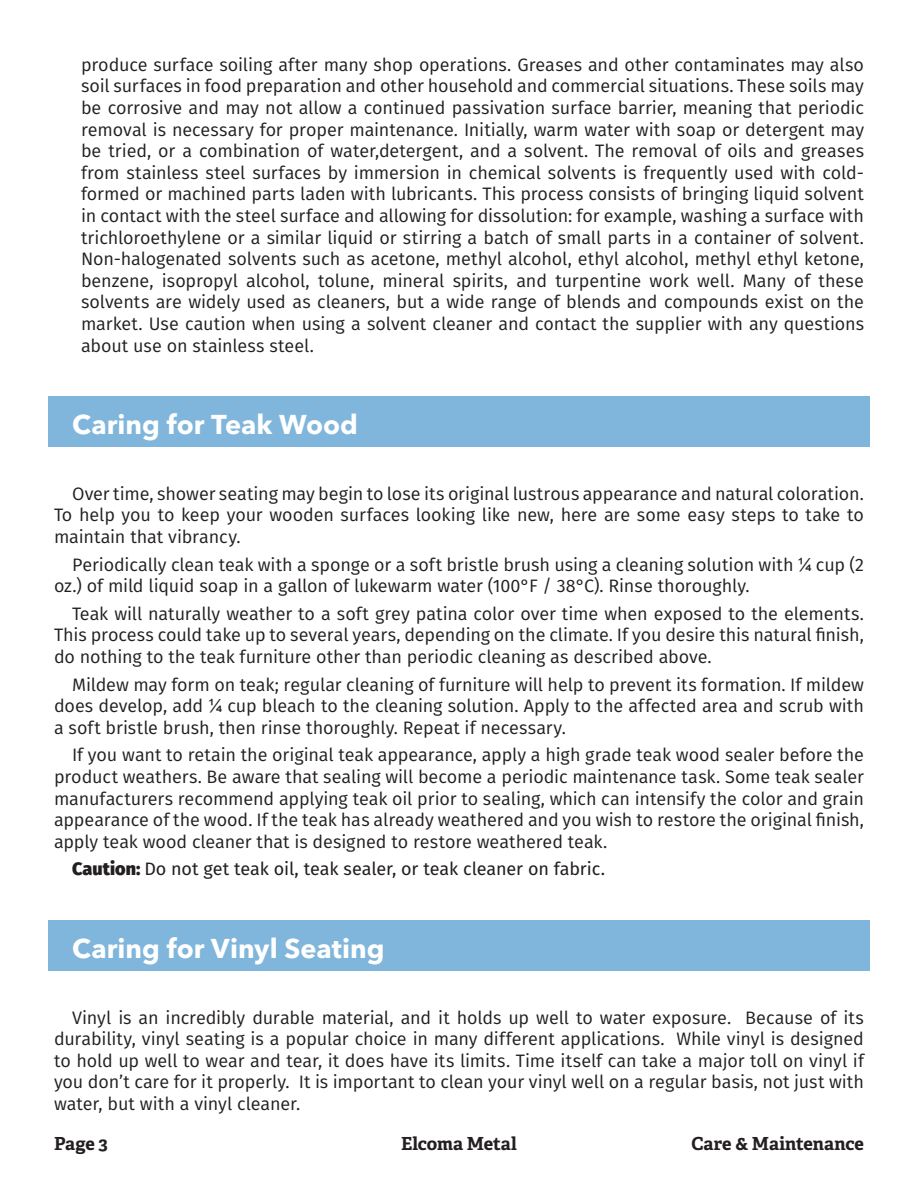
<style>
.page{position:relative;width:918px;height:1188px;background:#fff}
.page>*{position:absolute;margin:0;border:0;box-sizing:border-box;transform-origin:0 0}
.Paragraph_Heading{font:700 27px "Avenir Next LT Pro";color:#fff}
.Paragraph_Style_w__t{font:18px/21.6px "Fira Sans";letter-spacing:-.005em;color:#231f20;text-align:justify}
.Paragraph_Style_w__t-2{font:18px "Fira Sans";letter-spacing:-.005em;color:#231f20}
.t1{font:700 18px "Adelle Basic";letter-spacing:-.005em;color:#231f20}
.s1{font-family:"Arial"}
.s2{font-weight:800}
</style>
<div class="page">
<div style="left:48px;top:396px;width:822px;height:51px;background:#80b6db"></div>
<div style="left:48px;top:920px;width:822px;height:51px;background:#80b6db"></div>
<p class="Paragraph_Style_w__t" style="left:81px;top:53px;width:785px">produce surface soiling after many shop operations. Greases and other contaminates may also soil surfaces in food preparation and other household and commercial situations. These soils may be corrosive and may not allow a continued passivation surface barrier, meaning that periodic removal is necessary for proper maintenance. Initially, warm water with soap or detergent may be tried, or a combination of water,detergent, and a solvent. The removal of oils and greases from stainless steel surfaces by immersion in chemical solvents is frequently used with cold&shy;formed or machined parts laden with lubricants. This process consists of bringing liquid solvent in contact with the steel surface and allowing for dissolution: for example, washing a surface with trichloroethylene or a similar liquid or stirring a batch of small parts in a container of solvent.<br>Non-halogenated solvents such as acetone, methyl alcohol, ethyl alcohol, methyl ethyl ketone, benzene, isopropyl alcohol, tolune, mineral spirits, and turpentine work well. Many of these solvents are widely used as cleaners, but a wide range of blends and compounds exist on the market. Use caution when using a solvent cleaner and contact the supplier with any questions about use on stainless steel.</p>
<p class="Paragraph_Heading" style="left:72px;top:408px;width:287px">Caring for Teak Wood</p>
<p class="Paragraph_Style_w__t" style="left:54px;top:482px;width:812px;text-indent:18px">Over time, shower seating may begin to lose its original lustrous appearance and natural coloration.<br>To help you to keep your wooden surfaces looking like new, here are some easy steps to take to maintain that vibrancy.</p>
<p class="Paragraph_Style_w__t" style="left:54px;top:553px;width:812px;text-indent:18px">Periodically clean teak with a sponge or a soft bristle brush using a cleaning solution with <span class="s1">1/4</span> cup (2 oz.) of mild liquid soap in a gallon of lukewarm water (100°F / 38°C). Rinse thoroughly.</p>
<p class="Paragraph_Style_w__t" style="left:54px;top:602px;width:812px;text-indent:18px">Teak will naturally weather to a soft grey patina color over time when exposed to the elements.<br>This process could take up to several years, depending on the climate. If you desire this natural finish, do nothing to the teak furniture other than periodic cleaning as described above.</p>
<p class="Paragraph_Style_w__t" style="left:54px;top:673px;width:812px;text-indent:18px">Mildew may form on teak; regular cleaning of furniture will help to prevent its formation. If mildew does develop, add <span class="s1">1/4</span> cup bleach to the cleaning solution. Apply to the affected area and scrub with a soft bristle brush, then rinse thoroughly. Repeat if necessary.</p>
<p class="Paragraph_Style_w__t" style="left:54px;top:744px;width:812px;text-indent:18px">If you want to retain the original teak appearance, apply a high grade teak wood sealer before the product weathers. Be aware that sealing will become a periodic maintenance task. Some teak sealer manufacturers recommend applying teak oil prior to sealing, which can intensify the color and grain appearance of the wood. If the teak has already weathered and you wish to restore the original finish, apply teak wood cleaner that is designed to restore weathered teak.</p>
<p class="Paragraph_Style_w__t-2" style="left:72px;top:856px;width:535px"><span class="s2">Caution:</span> Do not get teak oil, teak sealer, or teak cleaner on fabric.</p>
<p class="Paragraph_Heading" style="left:72px;top:932px;width:314px">Caring for Vinyl Seating</p>
<p class="Paragraph_Style_w__t" style="left:54px;top:1006px;width:812px;text-indent:18px">Vinyl is an incredibly durable material, and it holds up well to water exposure. Because of its durability, vinyl seating is a popular choice in many different applications. While vinyl is designed to hold up well to wear and tear, it does have its limits. Time itself can take a major toll on vinyl if you don’t care for it properly. It is important to clean your vinyl well on a regular basis, not just with water, but with a vinyl cleaner.</p>
<p class="t1" style="left:54px;top:1132px;width:55px">Page 3</p>
<p class="t1" style="left:401px;top:1132px;width:117px">Elcoma Metal</p>
<p class="t1" style="left:691px;top:1132px;width:174px">Care &amp; Maintenance</p>
</div>
